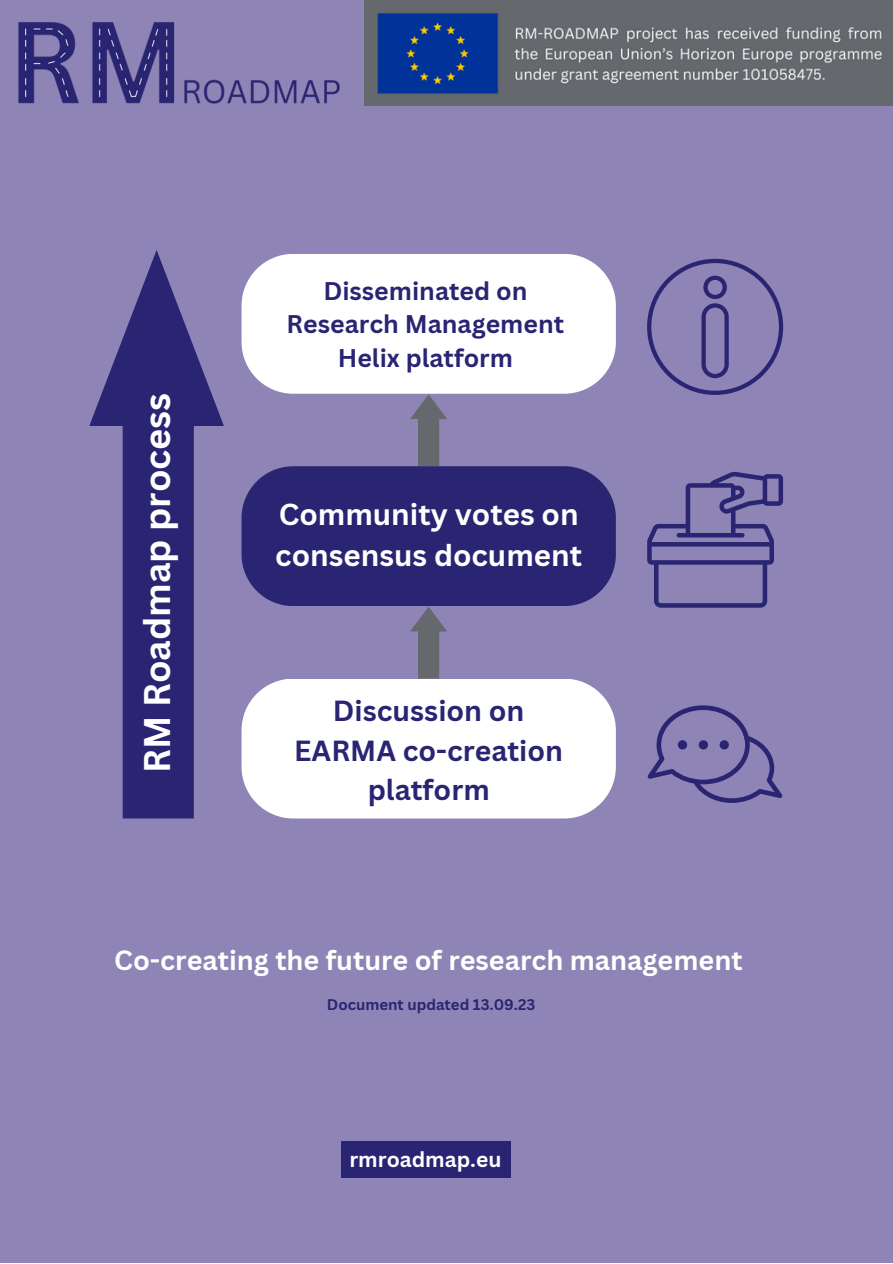
<style>
.page{position:relative;width:893px;height:1264px;background:#fff}
.page>*{position:absolute;margin:0;border:0;box-sizing:border-box;transform-origin:0 0}
.t1{font:700 36.15px "Canva Sans";color:#fff}
.t2{font:700 29.55px/41.1px "Canva Sans";color:#fff}
.t3{font:700 28.35px/39.5px "Canva Sans";color:#2a2572;text-align:center}
.t4{font:700 27px "Canva Sans";color:#fff}
.t5{font:700 24.9px/33.6px "Canva Sans";color:#2a2572;text-align:center}
.t6{font:700 21px "Canva Sans";color:#fff}
.t7{font:700 15px "Canva Sans";color:#2a2572}
</style>
<div class="page">
<div style="left:0;top:0;width:892px;height:1262px;background:#8e84b5"></div>
<div style="left:241px;top:678px;width:375px;height:140px;background:#fff;border-radius:52px"></div>
<svg style="left:410px;top:394px;width:37px;height:72px"></svg>
<svg style="left:647px;top:705px;width:136px;height:98px"></svg>
<div style="left:677px;top:740px;width:10px;height:9px;background:#2a2572;border-radius:50%"></div>
<div style="left:698px;top:740px;width:10px;height:9px;background:#2a2572;border-radius:50%"></div>
<div style="left:719px;top:740px;width:9px;height:9px;background:#2a2572;border-radius:50%"></div>
<svg style="left:647px;top:259px;width:136px;height:136px"></svg>
<svg style="left:647px;top:471px;width:136px;height:136px"></svg>
<div style="left:241px;top:466px;width:375px;height:140px;background:#2a2572;border-radius:52px"></div>
<div style="left:241px;top:254px;width:375px;height:140px;background:#fff;border-radius:52px"></div>
<svg style="left:410px;top:607px;width:37px;height:71px"></svg>
<svg style="left:89px;top:250px;width:135px;height:568px"></svg>
<img style="left:364px;top:0;width:528px;height:106px">
<img style="left:18px;top:22px;width:322px;height:82px">
<div style="left:341px;top:1141px;width:169px;height:36px;background:#2a2572"></div>
<p class="t1" style="left:132px;top:773px;width:382px;rotate:-90deg">RM Roadmap process</p>
<p class="t5" style="left:286px;top:273px;width:279px">Disseminated on<br>Research Management<br>Helix platform</p>
<p class="t2" style="left:275px;top:493px;width:308px">Community votes on consensus document</p>
<p class="t3" style="left:294px;top:690px;width:270px">Discussion on<br>EARMA co-creation platform</p>
<p class="t4" style="left:114px;top:941px;width:630px">Co-creating the future of research management</p>
<p class="t7" style="left:327px;top:993px;width:210px">Document updated 13.09.23</p>
<p class="t6" style="left:349px;top:1144px;width:153px">rmroadmap.eu</p>
</div>
